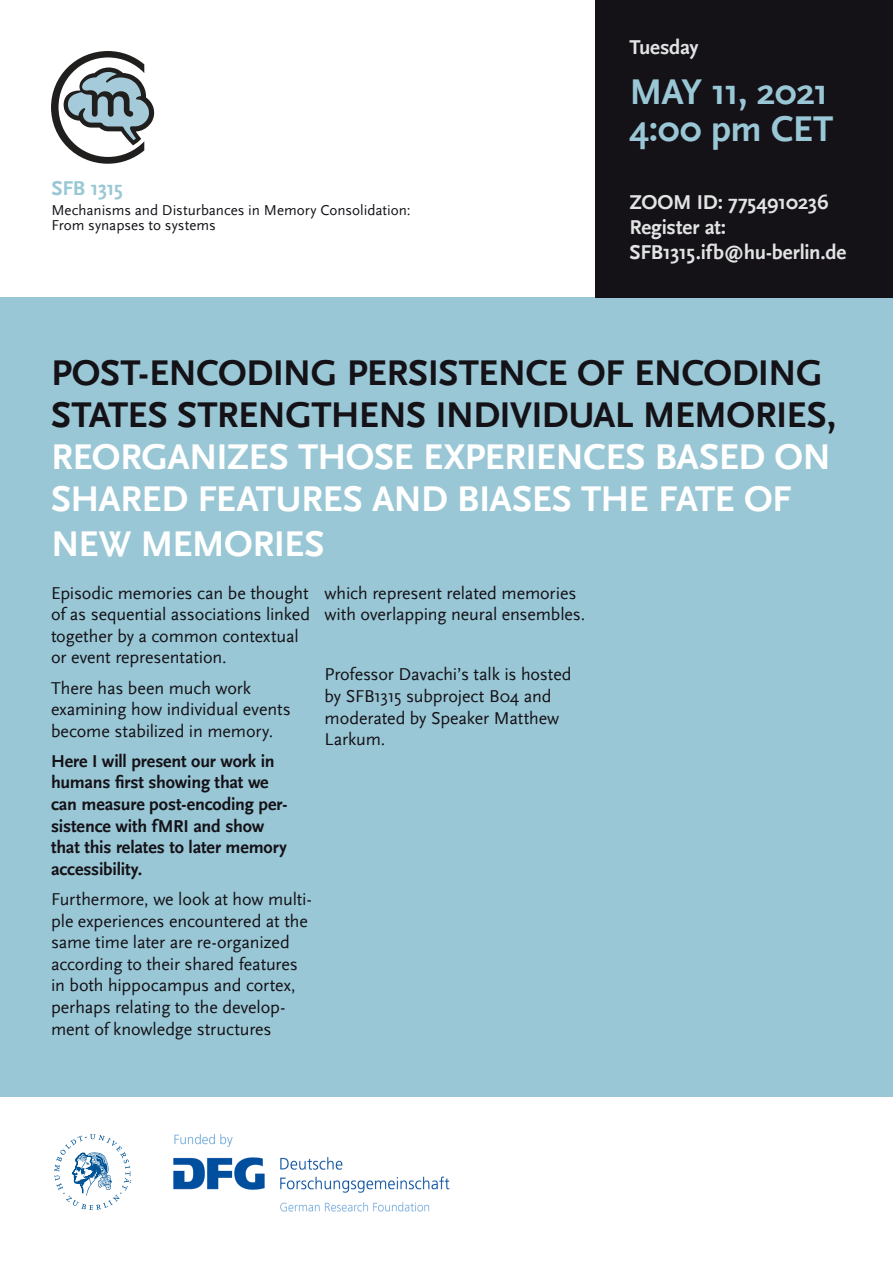
<style>
.page{position:relative;width:893px;height:1263px;background:#fff}
.page>*{position:absolute;margin:0;border:0;box-sizing:border-box;transform-origin:0 0}
.t1{font:700 37.5px/43.5px "HU Scala Sans";letter-spacing:-.015em;color:#fff}
.t2{font:700 37.5px/42px "HU Scala Sans";letter-spacing:-.015em;color:#141117}
.t3{font:700 37.5px/37.5px "HU Scala Sans";letter-spacing:-.02em;color:#99c7d5}
.t4{font:700 21px/25.2px "HU Scala Sans";letter-spacing:-.01em;color:#e2e4e4}
.t5{font:700 21px "HU Scala Sans";letter-spacing:-.025em;color:#99c7d5}
.t6{font:18px/21.6px "HU Scala Sans";letter-spacing:-.01em;color:#141117}
.t7{font:700 18px/21.6px "HU Scala Sans";letter-spacing:-.01em;color:#141117}
.t8{font:15px/15px "HU Scala Sans";color:#141117}
</style>
<div class="page">
<img style="left:173px;top:1133px;width:277px;height:79px">
<svg style="left:54px;top:1134px;width:77px;height:76px"></svg>
<svg style="left:51px;top:51px;width:103px;height:113px"></svg>
<div style="left:0;top:298px;width:893px;height:799px;background:#99c7d5"></div>
<div style="left:595px;top:0;width:298px;height:298px;background:#141117"></div>
<p class="t5" style="left:51px;top:176px;width:73px">SFB 1315</p>
<p class="t8" style="left:51px;top:202px;width:361px">Mechanisms and Disturbances in Memory Consolidation:<br>From synapses to systems</p>
<p class="t4" style="left:629px;top:35px;width:71px">Tuesday</p>
<h1 class="t3" style="left:629px;top:74px;width:205px">MAY 11, 2021<br>4:00 pm CET</h1>
<p class="t4" style="left:629px;top:190px;width:219px">ZOOM ID: 7754910236<br>Register at:<br>SFB1315.ifb@hu-berlin.de</p>
<h1 class="t2" style="left:51px;top:352px;width:787px">POST-ENCODING PERSISTENCE OF ENCODING<br>STATES STRENGTHENS INDIVIDUAL MEMORIES,</h1>
<h1 class="t1" style="left:51px;top:435px;width:781px">REORGANIZES THOSE EXPERIENCES BASED ON<br>SHARED FEATURES AND BIASES THE FATE OF<br>NEW MEMORIES</h1>
<p class="t6" style="left:51px;top:582px;width:260px">Episodic memories can be thought of as sequential associations linked together by a common contextual or event representation.</p>
<p class="t6" style="left:51px;top:677px;width:241px">There has been much work examining how individual events become stabilized in memory.</p>
<p class="t7" style="left:51px;top:750px;width:238px">Here I will present our work in humans first showing that we can measure post-encoding per&shy;sistence with fMRI and show that this relates to later memory accessibility.</p>
<p class="t6" style="left:51px;top:889px;width:262px">Furthermore, we look at how multi&shy;ple experiences encountered at the same time later are re-organized according to their shared features in both hippocampus and cortex, perhaps relating to the develop&shy;ment of knowledge structures</p>
<p class="t6" style="left:325px;top:582px;width:262px">which represent related memories with overlapping neural ensembles.</p>
<p class="t6" style="left:325px;top:664px;width:248px">Professor Davachi’s talk is hosted by SFB1315 subproject B04 and moderated by Speaker Matthew<br>Larkum.</p>
</div>
